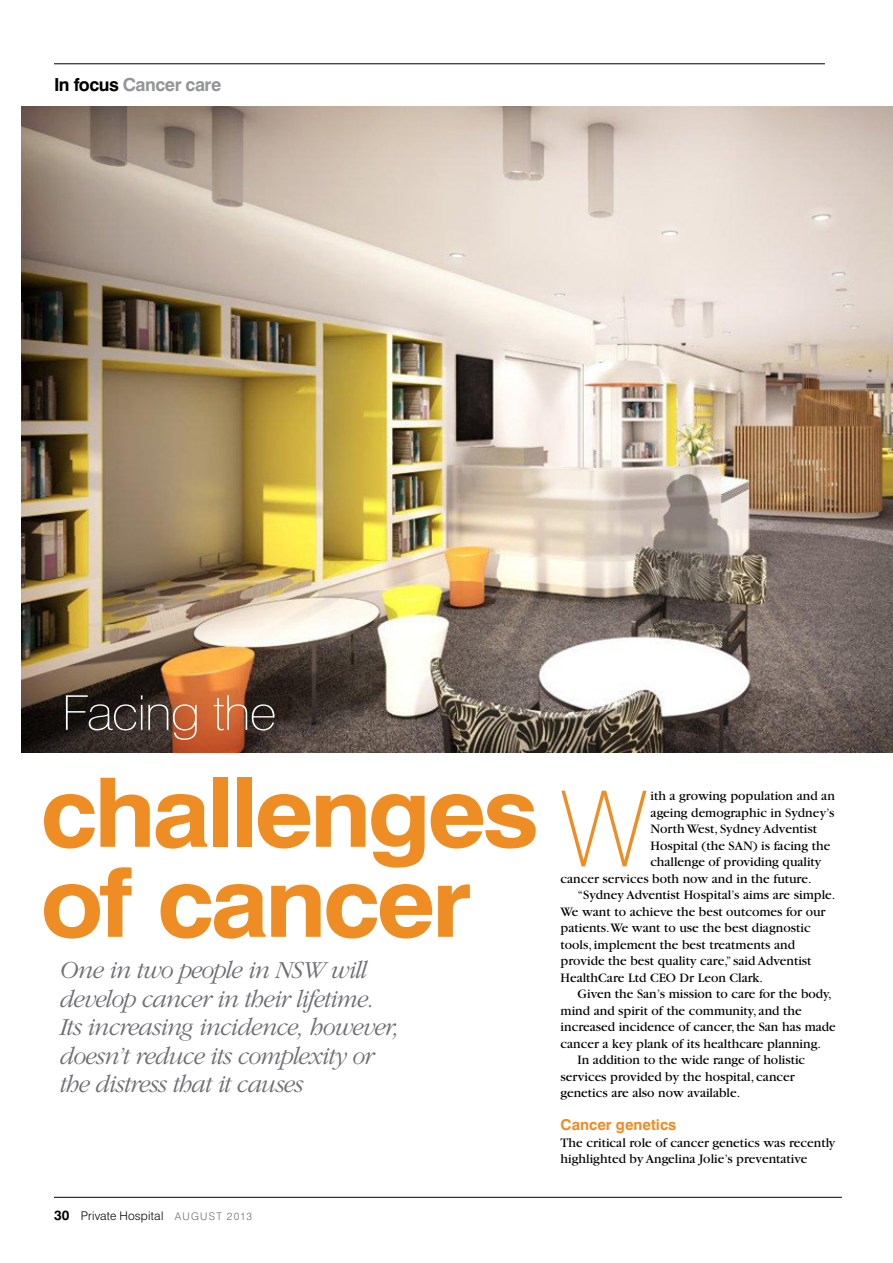
<style>
.page{position:relative;width:893px;height:1263px;background:#fff}
.page>*{position:absolute;margin:0;border:0;box-sizing:border-box;transform-origin:0 0}
._4_Body{font:100 105.3px "Swiss 721 BT";color:#ee8d23}
._1__New_Head_bold{font:700 96px "Swiss 721 BT";letter-spacing:-.04em;color:#ee8d23;scale:1.08 1}
._2__New_Head_thin{font:100 48px "Swiss 721 BT";letter-spacing:-.03em;color:#fff;scale:1.08 1}
._2_Intro{font:italic 300 25.5px/28.5px "Garamond";letter-spacing:-.035em;color:#6d6e71}
.t1{font:700 18px "Swiss 721 BT";letter-spacing:-.03em;color:#939598}
._6__Cross_Head{font:700 15px "Swiss 721 BT";color:#ee8d23}
._4_Body-2{font:13.5px/16.5px "Garamond";color:#000}
._5_Body-noindent{font:13.5px/16.5px "Garamond";color:#000}
.t2{font:300 12px "Swiss 721 BT";letter-spacing:.01em;color:#000}
.s1{color:#000}
.s2{font-weight:700;font-size:13.5px}
.s3{font-size:10.5px;color:#6d6e71}
</style>
<div class="page">
<hr style="left:54px;top:1197px;width:788px;height:1px;background:#000">
<hr style="left:54px;top:64px;width:771px;height:1px;background:#000">
<img style="left:21px;top:106px;width:872px;height:647px">
<h3 class="t1" style="left:54px;top:73px;width:169px"><span class="s1">In focus</span> Cancer care</h3>
<p class="_2__New_Head_thin" style="left:62px;top:684px;width:201px">Facing the</p>
<p class="_1__New_Head_bold" style="left:40px;top:754px;width:463px">challenges</p>
<p class="_1__New_Head_bold" style="left:40px;top:844px;width:401px">of cancer</p>
<p class="_2_Intro" style="left:60px;top:956px;width:341px">One in two people in NSW will develop cancer in their lifetime.<br>Its increasing incidence, however, doesn’t reduce its complexity or the distress that it causes</p>
<p class="t2" style="left:54px;top:1208px;width:200px"><span class="s2">30</span> Private Hospital <span class="s3">AUGUST 2013</span></p>
<p class="_4_Body" style="left:561px;top:765px;width:88px">W</p>
<p class="_4_Body-2" style="left:650px;top:788px;width:186px">ith a growing population and an</p>
<p class="_4_Body-2" style="left:650px;top:805px;width:185px">ageing demographic in Sydney’s</p>
<p class="_4_Body-2" style="left:650px;top:821px;width:168px">North West, Sydney Adventist</p>
<p class="_4_Body-2" style="left:650px;top:838px;width:181px">Hospital (the SAN) is facing the</p>
<p class="_4_Body-2" style="left:650px;top:854px;width:172px">challenge of providing quality</p>
<p class="_4_Body-2" style="left:561px;top:871px;width:253px">cancer services both now and in the future.</p>
<p class="_4_Body-2" style="left:561px;top:887px;width:276px;text-indent:17px">“Sydney Adventist Hospital’s aims are simple.<br>We want to achieve the best outcomes for our patients.We want to use the best diagnostic tools, implement the best treatments and provide the best quality care,” said Adventist HealthCare Ltd CEO Dr Leon Clark.</p>
<p class="_4_Body-2" style="left:561px;top:986px;width:277px;text-indent:17px">Given the San’s mission to care for the body, mind and spirit of the community, and the increased incidence of cancer, the San has made cancer a key plank of its healthcare planning.</p>
<p class="_4_Body-2" style="left:561px;top:1052px;width:246px;text-indent:17px">In addition to the wide range of holistic services provided by the hospital, cancer genetics are also now available.</p>
<p class="_6__Cross_Head" style="left:561px;top:1116px;width:117px">Cancer genetics</p>
<p class="_5_Body-noindent" style="left:561px;top:1135px;width:276px">The critical role of cancer genetics was recently highlighted by Angelina Jolie’s preventative</p>
</div>
